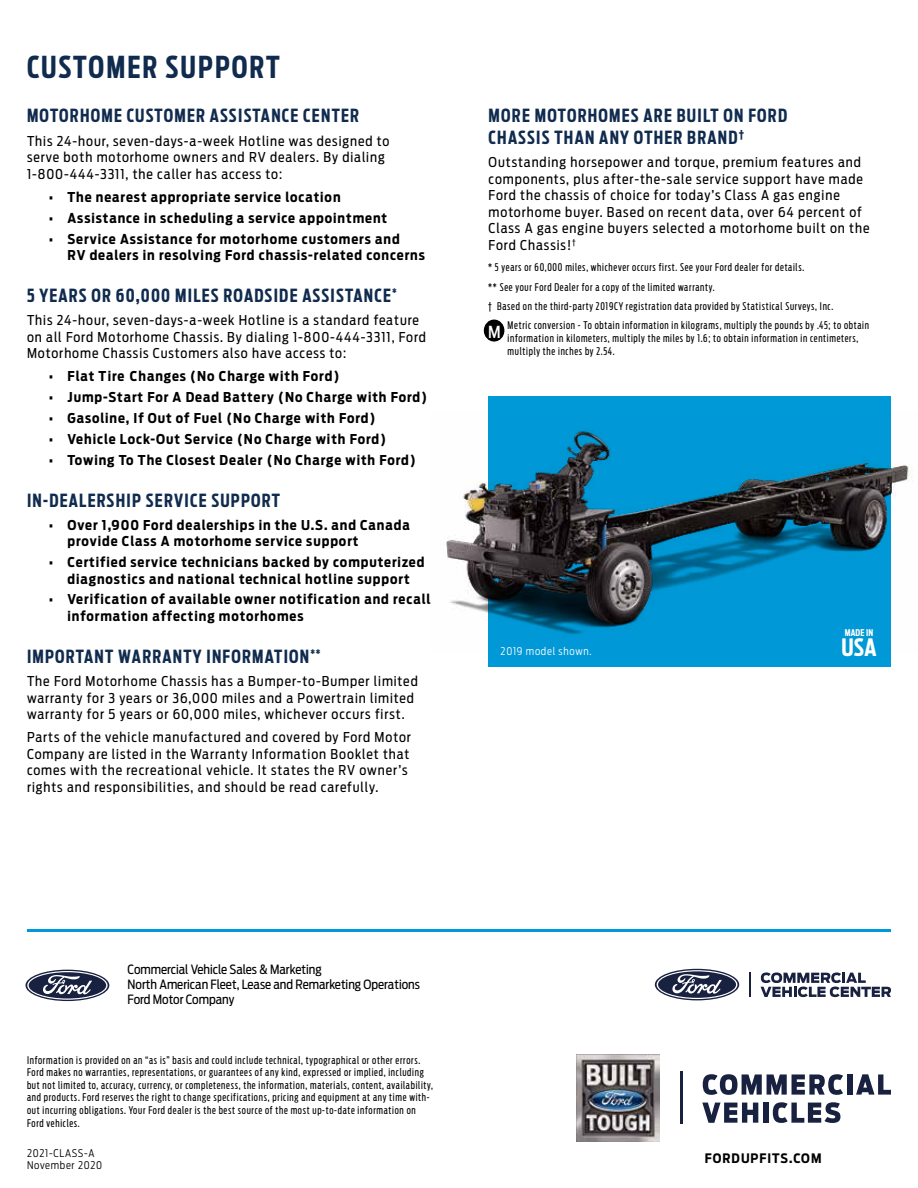
<style>
.page{position:relative;width:918px;height:1188px;background:#fff}
.page>*{position:absolute;margin:0;border:0;box-sizing:border-box;transform-origin:0 0}
.t1{font:700 30px "Ford Antenna Extra Cond";letter-spacing:.065em;color:#102b4e}
.t2{font:700 23.7px "Ford Antenna Extra Cond";color:#fff}
.t3{font:700 18px/21.6px "Ford Antenna Extra Cond";letter-spacing:.07em;color:#102b4e}
.t4{font:500 16.5px "Ford Antenna Cond";color:#fff}
.t5{font:13.5px/16.5px "Ford Antenna Cond";letter-spacing:.07em;color:#000}
.t6{font:700 13.5px/16.5px "Ford Antenna Cond";letter-spacing:.07em;color:#000}
.t7{font:700 13.05px "Ford Antenna Cond";letter-spacing:.075em;color:#000}
.t8{font:12.75px/14.9px "Ford Antenna Cond";color:#000}
.t9{font:10.5px/12.6px "Ford Antenna Extra Cond";letter-spacing:.07em;color:#000}
.t10{font:300 10.5px/12px "Ford Antenna Cond";letter-spacing:.07em;color:#000}
.t11{font:300 10.5px "Ford Antenna Cond";letter-spacing:.07em;color:#fff}
.t12{font:700 9.3px "Ford Antenna Extra Cond";letter-spacing:.02em;color:#fff}
</style>
<div class="page">
<hr style="left:27px;top:929px;width:864px;height:3px;background:#0099d7">
<div style="left:485px;top:320px;width:19px;height:21px;background:#000;border-radius:50%"></div>
<div style="left:484px;top:320px;width:20px;height:22px;border:2px solid #000;border-radius:50%"></div>
<div style="left:489px;top:396px;width:402px;height:271px;background:#0099d7"></div>
<img style="left:446px;top:413px;width:467px;height:239px">
<svg style="left:26px;top:970px;width:83px;height:31px"></svg>
<svg style="left:27px;top:971px;width:81px;height:29px"></svg>
<svg style="left:750px;top:972px;width:1px;height:25px"></svg>
<svg style="left:655px;top:969px;width:84px;height:31px"></svg>
<svg style="left:657px;top:970px;width:80px;height:29px"></svg>
<svg style="left:761px;top:973px;width:130px;height:24px"></svg>
<img style="left:577px;top:1054px;width:82px;height:88px">
<hr style="left:681px;top:1072px;width:2px;height:52px;background:#192140">
<svg style="left:703px;top:1074px;width:140px;height:21px"></svg>
<div style="left:847px;top:1074px;width:5px;height:21px;background:#192140"></div>
<svg style="left:856px;top:1074px;width:35px;height:21px"></svg>
<svg style="left:702px;top:1103px;width:56px;height:20px"></svg>
<div style="left:763px;top:1103px;width:6px;height:20px;background:#192140"></div>
<svg style="left:773px;top:1102px;width:67px;height:21px"></svg>
<h2 class="t1" style="left:27px;top:41px;width:254px">CUSTOMER SUPPORT</h2>
<h3 class="t3" style="left:27px;top:103px;width:334px">MOTORHOME CUSTOMER ASSISTANCE CENTER</h3>
<p class="t5" style="left:27px;top:131px;width:364px">This 24-hour, seven-days-a-week Hotline was designed to serve both motorhome owners and RV dealers. By dialing<br>1-800-444-3311, the caller has access to:</p>
<p class="t6" style="left:49px;top:187px;width:293px">• The nearest appropriate service location</p>
<p class="t6" style="left:49px;top:208px;width:340px">• Assistance in scheduling a service appointment</p>
<p class="t6" style="left:68px;top:229px;width:359px;text-indent:-19px">• Service Assistance for motorhome customers and<br>RV dealers in resolving Ford chassis-related concerns</p>
<h3 class="t3" style="left:27px;top:283px;width:371px">5 YEARS OR 60,000 MILES ROADSIDE ASSISTANCE<sup>*</sup></h3>
<p class="t5" style="left:27px;top:310px;width:401px">This 24-hour, seven-days-a-week Hotline is a standard feature on all Ford Motorhome Chassis. By dialing 1-800-444-3311, Ford<br>Motorhome Chassis Customers also have access to:</p>
<p class="t6" style="left:49px;top:367px;width:292px">• Flat Tire Changes (No Charge with Ford)</p>
<p class="t6" style="left:49px;top:387px;width:380px">• Jump-Start For A Dead Battery (No Charge with Ford)</p>
<p class="t6" style="left:49px;top:408px;width:328px">• Gasoline, If Out of Fuel (No Charge with Ford)</p>
<p class="t6" style="left:49px;top:429px;width:339px">• Vehicle Lock-Out Service (No Charge with Ford)</p>
<p class="t6" style="left:49px;top:450px;width:369px">• Towing To The Closest Dealer (No Charge with Ford)</p>
<h3 class="t3" style="left:27px;top:487px;width:254px">IN-DEALERSHIP SERVICE SUPPORT</h3>
<p class="t6" style="left:68px;top:515px;width:344px;text-indent:-19px">• Over 1,900 Ford dealerships in the U.S. and Canada provide Class A motorhome service support</p>
<p class="t6" style="left:49px;top:552px;width:377px;text-align:center">• Certified service technicians backed by computerized diagnostics and national technical hotline support</p>
<p class="t6" style="left:68px;top:590px;width:364px;text-indent:-19px">• Verification of available owner notification and recall information affecting motorhomes</p>
<h3 class="t3" style="left:27px;top:644px;width:295px">IMPORTANT WARRANTY INFORMATION<sup>**</sup></h3>
<p class="t5" style="left:27px;top:671px;width:392px">The Ford Motorhome Chassis has a Bumper-to-Bumper limited warranty for 3 years or 36,000 miles and a Powertrain limited warranty for 5 years or 60,000 miles, whichever occurs first.</p>
<p class="t5" style="left:27px;top:727px;width:385px">Parts of the vehicle manufactured and covered by Ford Motor Company are listed in the Warranty Information Booklet that comes with the recreational vehicle. It states the RV owner’s rights and responsibilities, and should be read carefully.</p>
<h3 class="t3" style="left:489px;top:103px;width:300px">MORE MOTORHOMES ARE BUILT ON FORD<br>CHASSIS THAN ANY OTHER BRAND<sup>†</sup></h3>
<p class="t5" style="left:489px;top:152px;width:382px">Outstanding horsepower and torque, premium features and components, plus after-the-sale service support have made Ford the chassis of choice for today’s Class A gas engine motorhome buyer. Based on recent data, over 64 percent of Class A gas engine buyers selected a motorhome built on the Ford Chassis!<sup>†</sup></p>
<p class="t9" style="left:488px;top:260px;width:318px">* 5 years or 60,000 miles, whichever occurs first. See your Ford dealer for details.</p>
<p class="t9" style="left:488px;top:279px;width:228px">** See your Ford Dealer for a copy of the limited warranty.</p>
<p class="t9" style="left:488px;top:299px;width:347px">† Based on the third-party 2019CY registration data provided by Statistical Surveys, Inc.</p>
<p class="t9" style="left:508px;top:318px;width:363px">Metric conversion - To obtain information in kilograms, multiply the pounds by .45; to obtain information in kilometers, multiply the miles by 1.6; to obtain information in centimeters, multiply the inches by 2.54.</p>
<p class="t4" style="left:488px;top:318px;width:14px">M</p>
<p class="t12" style="left:845px;top:624px;width:30px">MADE IN</p>
<p class="t11" style="left:501px;top:643px;width:92px">2019 model shown.</p>
<h2 class="t2" style="left:841px;top:626px;width:37px">USA</h2>
<p class="t8" style="left:128px;top:961px;width:294px">Commercial Vehicle Sales &amp; Marketing<br>North American Fleet, Lease and Remarketing Operations<br>Ford Motor Company</p>
<p class="t9" style="left:27px;top:1052px;width:407px">Information is provided on an “as is” basis and could include technical, typographical or other errors.<br>Ford makes no warranties, representations, or guarantees of any kind, expressed or implied, including but not limited to, accuracy, currency, or completeness, the information, materials, content, availability, and products. Ford reserves the right to change specifications, pricing and equipment at any time with&shy;out incurring obligations. Your Ford dealer is the best source of the most up-to-date information on Ford vehicles.</p>
<p class="t10" style="left:27px;top:1146px;width:77px">2021-CLASS-A<br>November 2020</p>
<p class="t7" style="left:705px;top:1146px;width:118px">FORDUPFITS.COM</p>
</div>
